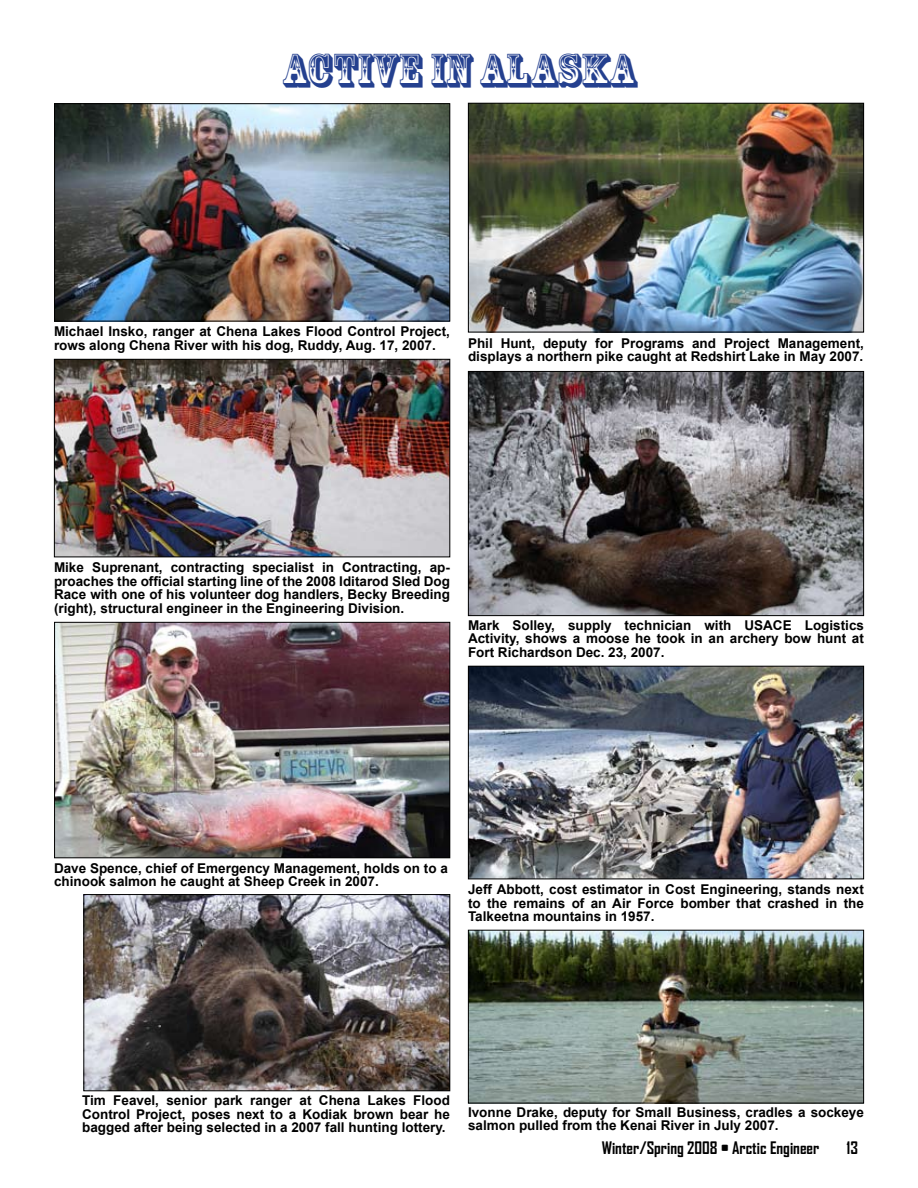
<style>
.page{position:relative;width:918px;height:1188px;background:#fff}
.page>*{position:absolute;margin:0;border:0;box-sizing:border-box;transform-origin:0 0}
.t1{font:45px "Rosewood Std";letter-spacing:-.005em;color:#24408f}
.t2{font:700 16.5px "Agency FB";color:#000}
.t3{font:700 13.5px/13.5px "Arial";color:#000;text-align:justify}
</style>
<div class="page">
<img style="left:56px;top:106px;width:392px;height:213px">
<div style="left:54px;top:104px;width:396px;height:217px;border:1px solid #000"></div>
<img style="left:56px;top:624px;width:392px;height:232px">
<div style="left:54px;top:622px;width:396px;height:236px;border:1px solid #000"></div>
<img style="left:470px;top:668px;width:392px;height:209px">
<div style="left:468px;top:666px;width:396px;height:213px;border:1px solid #000"></div>
<img style="left:470px;top:932px;width:392px;height:169px">
<div style="left:468px;top:930px;width:396px;height:173px;border:1px solid #000"></div>
<img style="left:470px;top:105px;width:392px;height:225px">
<div style="left:468px;top:103px;width:396px;height:229px;border:1px solid #000"></div>
<img style="left:56px;top:361px;width:392px;height:194px">
<div style="left:54px;top:359px;width:396px;height:198px;border:1px solid #000"></div>
<img style="left:470px;top:373px;width:392px;height:241px">
<div style="left:468px;top:371px;width:396px;height:245px;border:1px solid #000"></div>
<img style="left:86px;top:896px;width:362px;height:193px">
<div style="left:84px;top:894px;width:366px;height:197px;border:1px solid #000"></div>
<h1 class="t1" style="left:282px;top:44px;width:356px">ACTIVE IN ALASKA</h1>
<p class="t3" style="left:54px;top:325px;width:397px">Michael Insko, ranger at Chena Lakes Flood Control Project, rows along Chena River with his dog, Ruddy, Aug. 17, 2007.</p>
<p class="t3" style="left:468px;top:337px;width:397px">Phil Hunt, deputy for Programs and Project Management, displays a northern pike caught at Redshirt Lake in May 2007.</p>
<p class="t3" style="left:54px;top:561px;width:398px">Mike Suprenant, contracting specialist in Contracting, ap&shy;proaches the official starting line of the 2008 Iditarod Sled Dog Race with one of his volunteer dog handlers, Becky Breeding (right), structural engineer in the Engineering Division.</p>
<p class="t3" style="left:468px;top:619px;width:398px">Mark Solley, supply technician with USACE Logistics Activity, shows a moose he took in an archery bow hunt at Fort Richardson Dec. 23, 2007.</p>
<p class="t3" style="left:54px;top:862px;width:395px">Dave Spence, chief of Emergency Management, holds on to a chinook salmon he caught at Sheep Creek in 2007.</p>
<p class="t3" style="left:468px;top:883px;width:397px">Jeff Abbott, cost estimator in Cost Engineering, stands next to the remains of an Air Force bomber that crashed in the Talkeetna mountains in 1957.</p>
<p class="t3" style="left:82px;top:1094px;width:369px">Tim Feavel, senior park ranger at Chena Lakes Flood Control Project, poses next to a Kodiak brown bear he bagged after being selected in a 2007 fall hunting lottery.</p>
<p class="t3" style="left:468px;top:1106px;width:397px">Ivonne Drake, deputy for Small Business, cradles a sockeye salmon pulled from the Kenai River in July 2007.</p>
<p class="t2" style="left:602px;top:1138px;width:219px">Winter/Spring 2008 • Arctic Engineer</p>
<p class="t2" style="left:847px;top:1138px;width:13px">13</p>
</div>
